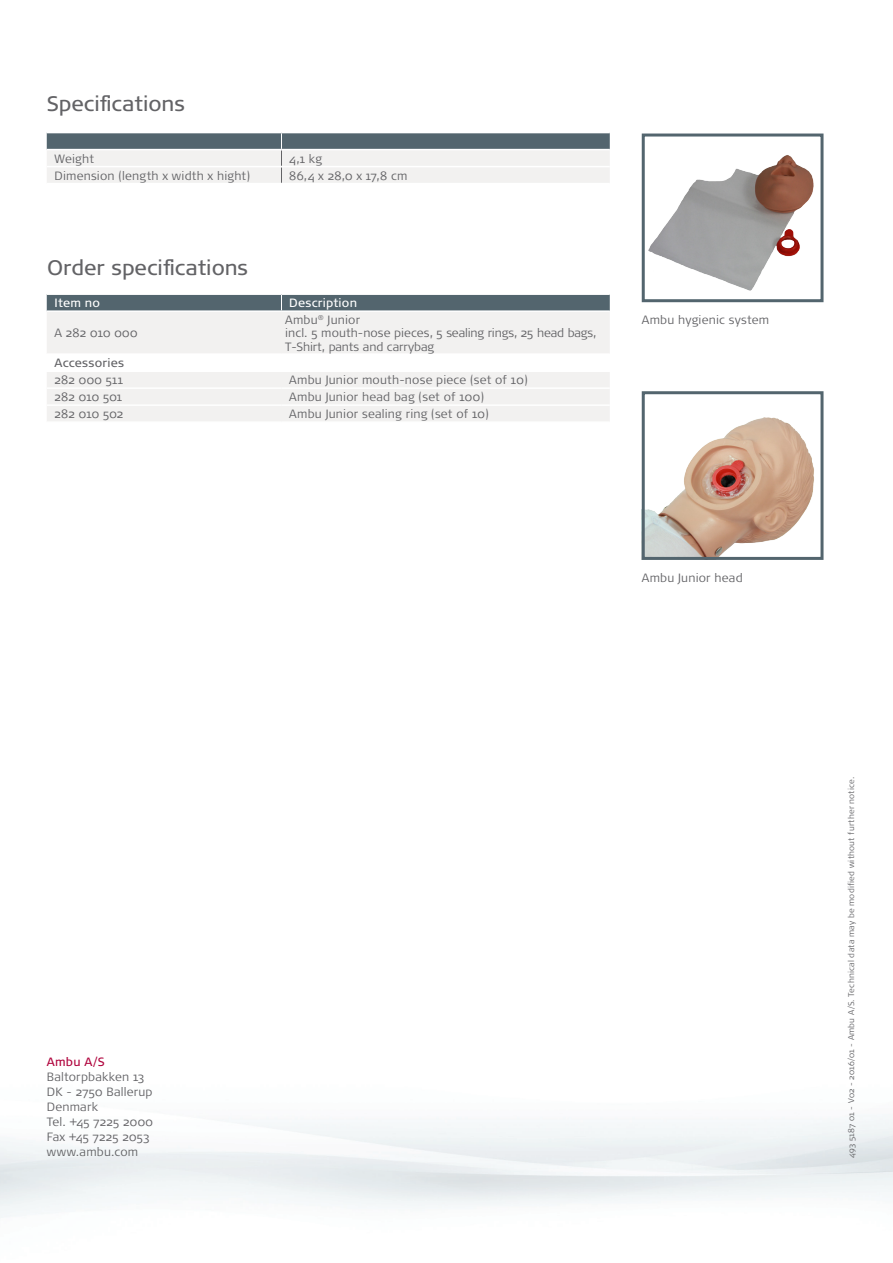
<style>
.page{position:relative;width:893px;height:1263px;background:#fff}
.page>*{position:absolute;margin:0;border:0;box-sizing:border-box;transform-origin:0 0}
.t1{font:21px "Signa OT";color:#636366}
.t2{font:300 12px/15px "Signa OT";letter-spacing:.015em;color:#636366}
.t3{font:12px "Signa OT";letter-spacing:.015em;color:#fff}
.t4{font:12px "Signa OT";letter-spacing:.02em;color:#636366}
.t5{font:12px "Signa OT";color:#b0043d}
.t6{font:300 8.25px "Signa OT";letter-spacing:.025em;color:#636366}
</style>
<div class="page">
<img style="left:648px;top:155px;width:166px;height:136px">
<div style="left:642px;top:134px;width:181px;height:168px;border:3px solid #53656e"></div>
<div style="left:47px;top:312px;width:563px;height:109px;background:#f2f1f0"></div>
<div style="left:47px;top:354px;width:563px;height:17px;background:#fff"></div>
<hr style="left:47px;top:353px;width:234px;height:2px;background:#fff">
<hr style="left:281px;top:353px;width:329px;height:2px;background:#fff">
<hr style="left:47px;top:370px;width:234px;height:2px;background:#fff">
<hr style="left:281px;top:370px;width:329px;height:2px;background:#fff">
<hr style="left:47px;top:387px;width:234px;height:2px;background:#fff">
<hr style="left:281px;top:387px;width:329px;height:2px;background:#fff">
<hr style="left:47px;top:404px;width:234px;height:2px;background:#fff">
<hr style="left:281px;top:404px;width:329px;height:2px;background:#fff">
<svg style="left:47px;top:294px;width:563px;height:17px;background:#62727b"></svg>
<svg style="left:47px;top:133px;width:563px;height:50px"></svg>
<img style="left:646px;top:417px;width:168px;height:139px">
<div style="left:642px;top:391px;width:181px;height:169px;border:3px solid #53656e"></div>
<h1 class="t1" style="left:47px;top:92px;width:140px">Specifications</h1>
<p class="t2" style="left:55px;top:151px;width:41px">Weight</p>
<p class="t2" style="left:289px;top:151px;width:34px">4,1 kg</p>
<p class="t2" style="left:55px;top:168px;width:197px">Dimension (length x width x hight)</p>
<p class="t2" style="left:289px;top:168px;width:120px">86,4 x 28,0 x 17,8 cm</p>
<h1 class="t1" style="left:47px;top:255px;width:202px">Order specifications</h1>
<p class="t3" style="left:55px;top:296px;width:47px">Item no</p>
<p class="t3" style="left:289px;top:296px;width:69px">Description</p>
<p class="t2" style="left:55px;top:325px;width:84px">A 282 010 000</p>
<p class="t2" style="left:285px;top:313px;width:313px;line-height:13.5px">Ambu<sup>®</sup> Junior<br>incl. 5 mouth-nose pieces, 5 sealing rings, 25 head bags,<br>T-Shirt, pants and carrybag</p>
<p class="t4" style="left:55px;top:356px;width:71px">Accessories</p>
<p class="t2" style="left:55px;top:372px;width:70px">282 000 511</p>
<p class="t2" style="left:289px;top:372px;width:240px">Ambu Junior mouth-nose piece (set of 10)</p>
<p class="t2" style="left:55px;top:389px;width:69px">282 010 501</p>
<p class="t2" style="left:289px;top:389px;width:196px">Ambu Junior head bag (set of 100)</p>
<p class="t2" style="left:55px;top:406px;width:70px">282 010 502</p>
<p class="t2" style="left:289px;top:406px;width:201px">Ambu Junior sealing ring (set of 10)</p>
<p class="t2" style="left:642px;top:312px;width:129px">Ambu hygienic system</p>
<p class="t2" style="left:642px;top:570px;width:102px">Ambu Junior head</p>
<p class="t5" style="left:47px;top:1054px;width:59px">Ambu A/S</p>
<p class="t2" style="left:47px;top:1069px;width:108px">Baltorpbakken 13<br>DK - 2750 Ballerup<br>Denmark<br>Tel. +45 7225 2000<br>Fax +45 7225 2053 www.ambu.com</p>
<p class="t6" style="left:846px;top:1158px;width:383px;rotate:-90deg">493 5187 01 - V02 - 2016/01 - Ambu A/S. Technical data may be modified without further notice.</p>
</div>
